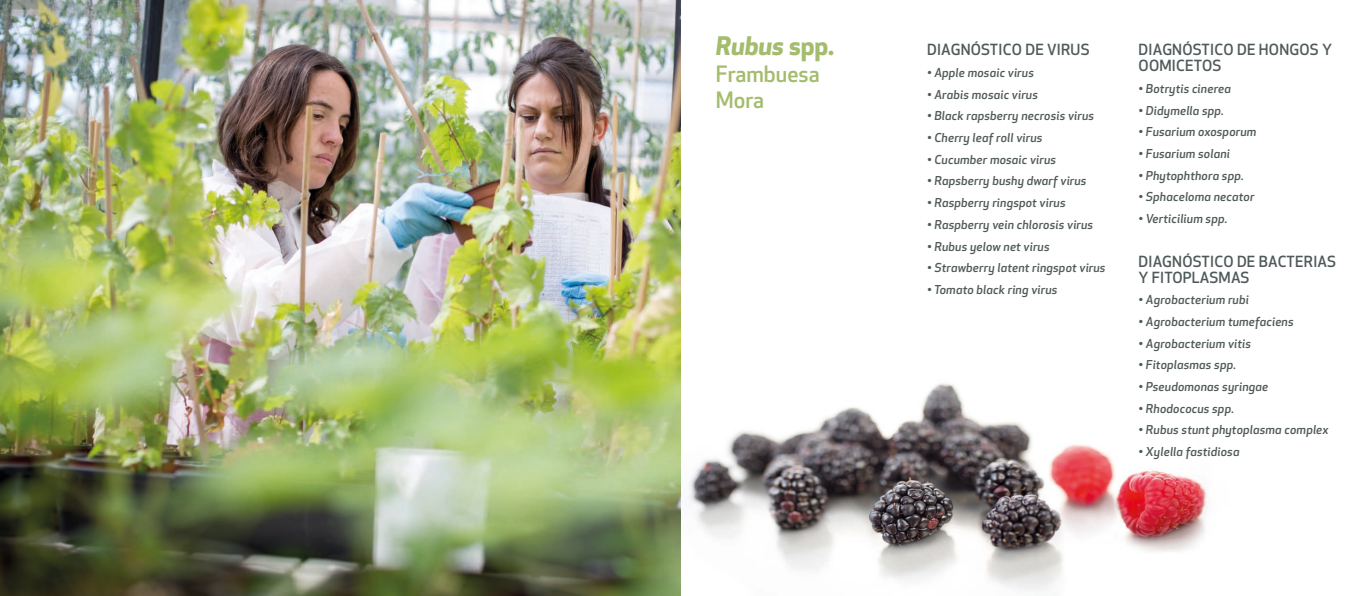
<style>
.page{position:relative;width:1361px;height:596px;background:#fff}
.page>*{position:absolute;margin:0;border:0;box-sizing:border-box;transform-origin:0 0}
.t1{font:italic 700 25px "Apex New";color:#a4bc6d}
.t2{font:500 22px "Apex New";color:#a4bc6d}
.t3{font:500 15px/16px "Apex New";letter-spacing:.015em;color:#505959}
.t4{font:italic 500 12px "Apex New";letter-spacing:.015em;color:#505959}
.s1{font-style:normal}
</style>
<div class="page">
<img style="left:1089px;top:445px;width:119px;height:107px">
<img style="left:680px;top:339px;width:409px;height:256px">
<img style="left:0;top:0;width:680px;height:595px">
<p class="t1" style="left:716px;top:28px;width:120px">Rubus <span class="s1">spp.</span></p>
<p class="t2" style="left:716px;top:59px;width:105px">Frambuesa</p>
<p class="t2" style="left:716px;top:85px;width:50px">Mora</p>
<p class="t3" style="left:927px;top:41px;width:164px">DIAGNÓSTICO DE VIRUS</p>
<p class="t4" style="left:927px;top:64px;width:108px">• Apple mosaic virus</p>
<p class="t4" style="left:927px;top:86px;width:112px">• Arabis mosaic virus</p>
<p class="t4" style="left:927px;top:108px;width:169px">• Black rapsberry necrosis virus</p>
<p class="t4" style="left:927px;top:129px;width:117px">• Cherry leaf roll virus</p>
<p class="t4" style="left:927px;top:151px;width:131px">• Cucumber mosaic virus</p>
<p class="t4" style="left:927px;top:173px;width:161px">• Rapsberry bushy dwarf virus</p>
<p class="t4" style="left:927px;top:194px;width:140px">• Raspberry ringspot virus</p>
<p class="t4" style="left:927px;top:216px;width:168px">• Raspberry vein chlorosis virus</p>
<p class="t4" style="left:927px;top:238px;width:124px">• Rubus yelow net virus</p>
<p class="t4" style="left:927px;top:259px;width:180px">• Strawberry latent ringspot virus</p>
<p class="t4" style="left:927px;top:281px;width:132px">• Tomato black ring virus</p>
<p class="t3" style="left:1138px;top:41px;width:195px">DIAGNÓSTICO DE HONGOS Y<br>OOMICETOS</p>
<p class="t4" style="left:1138px;top:80px;width:94px">• Botrytis cinerea</p>
<p class="t4" style="left:1138px;top:102px;width:87px">• Didymella spp.</p>
<p class="t4" style="left:1138px;top:124px;width:119px">• Fusarium oxosporum</p>
<p class="t4" style="left:1138px;top:145px;width:93px">• Fusarium solani</p>
<p class="t4" style="left:1138px;top:167px;width:107px">• Phytophthora spp.</p>
<p class="t4" style="left:1138px;top:189px;width:117px">• Sphaceloma necator</p>
<p class="t4" style="left:1138px;top:210px;width:90px">• Verticilium spp.</p>
<p class="t3" style="left:1138px;top:252px;width:199px">DIAGNÓSTICO DE BACTERIAS<br>Y FITOPLASMAS</p>
<p class="t4" style="left:1138px;top:291px;width:112px">• Agrobacterium rubi</p>
<p class="t4" style="left:1138px;top:313px;width:157px">• Agrobacterium tumefaciens</p>
<p class="t4" style="left:1138px;top:335px;width:114px">• Agrobacterium vitis</p>
<p class="t4" style="left:1138px;top:356px;width:99px">• Fitoplasmas spp.</p>
<p class="t4" style="left:1138px;top:378px;width:131px">• Pseudomonas syringae</p>
<p class="t4" style="left:1138px;top:400px;width:97px">• Rhodococus spp.</p>
<p class="t4" style="left:1138px;top:422px;width:191px">• Rubus stunt phytoplasma complex</p>
<p class="t4" style="left:1138px;top:443px;width:102px">• Xylella fastidiosa</p>
</div>
